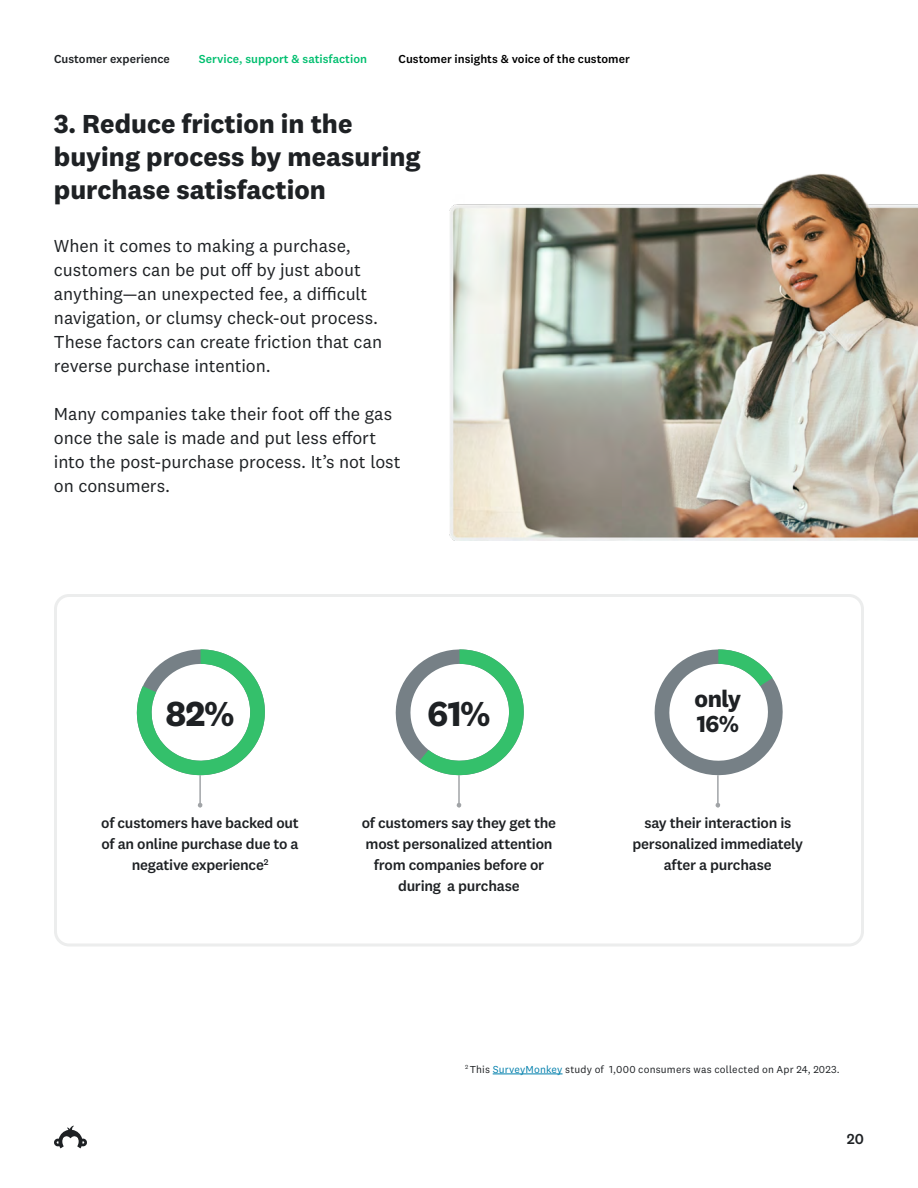
<style>
.page{position:relative;width:918px;height:1188px;background:#fff}
.page>*{position:absolute;margin:0;border:0;box-sizing:border-box;transform-origin:0 0}
.t1{font:700 36px "National 2";color:#1e2124}
.t2{font:700 27px/33px "National 2";color:#1e2124}
.t3{font:700 24px/25.5px "National 2";letter-spacing:-.025em;color:#1e2124}
.t4{font:18px/24px "National 2";letter-spacing:-.005em;color:#1e2124}
.t5{font:500 15px/21px "National 2";letter-spacing:-.015em;color:#1e2124;text-align:center}
.t6{font:500 12px "National 2";color:#000}
.t7{font:500 12px "National 2";color:#00bf6f}
.t8{font:500 12px "National 2";color:#1e2124}
.t9{font:10.5px "National 2";letter-spacing:.015em;color:#1e2124}
.s1{color:#007fac}
</style>
<div class="page">
<svg style="left:54px;top:1126px;width:33px;height:22px"></svg>
<div style="left:54px;top:594px;width:810px;height:352px;border:3px solid #eceded;border-radius:14px"></div>
<hr style="left:493px;top:1074px;width:70px;height:1px;background:#007fac">
<svg style="left:715px;top:803px;width:6px;height:5px"></svg>
<hr style="left:717px;top:775px;width:2px;height:32px;background:#a1a4a7">
<svg style="left:456px;top:803px;width:6px;height:5px"></svg>
<hr style="left:458px;top:775px;width:2px;height:32px;background:#a1a4a7">
<svg style="left:197px;top:803px;width:6px;height:5px"></svg>
<hr style="left:199px;top:775px;width:2px;height:32px;background:#a1a4a7">
<svg style="left:136px;top:649px;width:129px;height:137px"></svg>
<svg style="left:395px;top:649px;width:129px;height:135px"></svg>
<svg style="left:654px;top:649px;width:129px;height:135px"></svg>
<img style="left:449px;top:173px;width:469px;height:368px">
<p class="t8" style="left:54px;top:52px;width:117px">Customer experience</p>
<p class="t7" style="left:199px;top:52px;width:170px">Service, support &amp; satisfaction</p>
<p class="t6" style="left:399px;top:52px;width:233px">Customer insights &amp; voice of the customer</p>
<h2 class="t2" style="left:54px;top:107px;width:368px">3. Reduce friction in the buying process by measuring purchase satisfaction</h2>
<p class="t4" style="left:54px;top:234px;width:330px">When it comes to making a purchase, customers can be put off by just about anything—an unexpected fee, a difficult navigation, or clumsy check-out process.<br>These factors can create friction that can reverse purchase intention.</p>
<p class="t4" style="left:54px;top:402px;width:348px">Many companies take their foot off the gas once the sale is made and put less effort into the post-purchase process. It’s not lost on consumers.</p>
<h1 class="t1" style="left:165px;top:692px;width:71px">82%</h1>
<h1 class="t1" style="left:427px;top:692px;width:65px">61%</h1>
<h3 class="t3" style="left:695px;top:686px;width:48px">only<br>16%</h3>
<p class="t5" style="left:101px;top:812px;width:199px">of customers have backed out of an online purchase due to a negative experience<sup>2</sup></p>
<p class="t5" style="left:362px;top:812px;width:196px">of customers say they get the most personalized attention from companies before or during a purchase</p>
<p class="t5" style="left:633px;top:812px;width:172px">say their interaction is personalized immediately after a purchase</p>
<p class="t9" style="left:465px;top:1063px;width:376px"><sup>2</sup> This <span class="s1">SurveyMonkey</span> study of 1,000 consumers was collected on Apr 24, 2023.</p>
<p class="t5" style="left:847px;top:1128px;width:19px">20</p>
</div>
